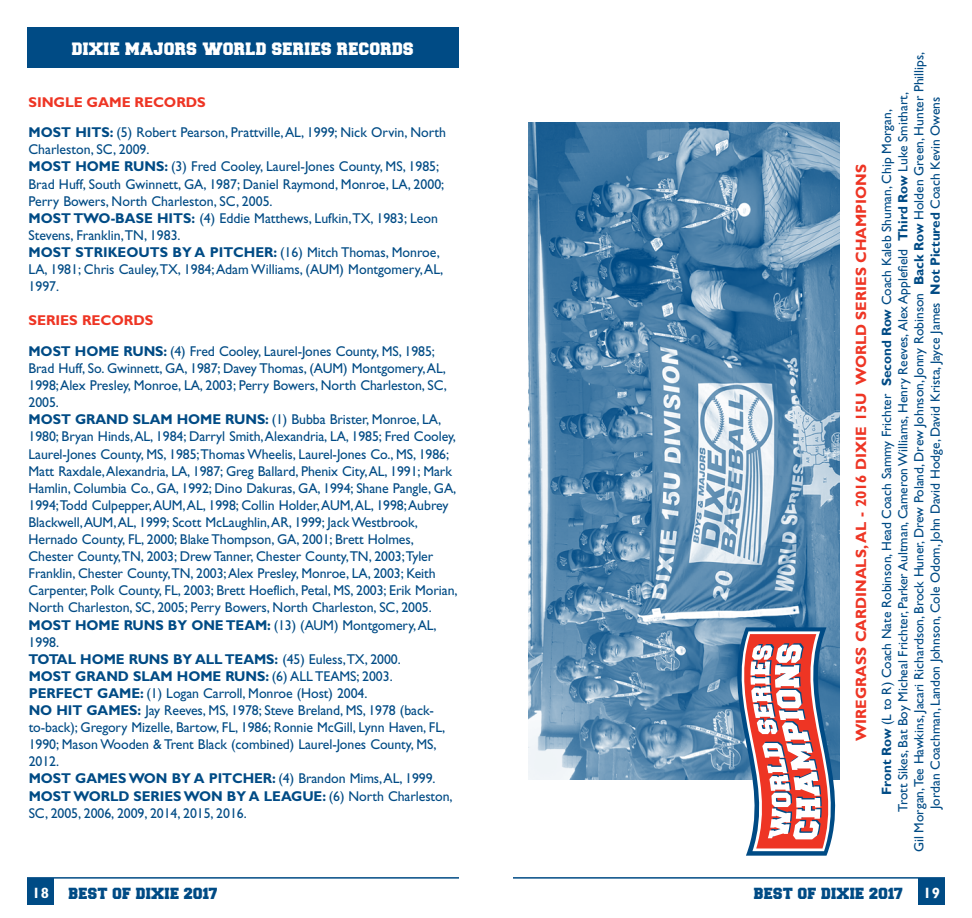
<style>
.page{position:relative;width:972px;height:918px;background:#fff}
.page>*{position:absolute;margin:0;border:0;box-sizing:border-box;transform-origin:0 0}
.t1{font:700 15px "Gill Sans";color:#ee3524}
.t2{font:900 15px "College";letter-spacing:.02em;color:#fff}
.t3{font:700 15px "Gill Sans";color:#fff}
.t4{font:14.25px/17.1px "Gill Sans";letter-spacing:-.005em;color:#004b85}
.t5{font:13.5px/16.2px "Gill Sans";color:#004b85;text-align:center}
.t6{font:900 13.5px "College";letter-spacing:.02em;color:#004b85}
.s1{font-weight:700;color:#ee3524}
.s2{font-weight:700}
</style>
<div class="page">
<img style="left:528px;top:122px;width:312px;height:657px">
<div style="left:918px;top:878px;width:27px;height:27px;background:#004b85"></div>
<div style="left:27px;top:878px;width:27px;height:27px;background:#004b85"></div>
<hr style="left:27px;top:877px;width:432px;height:2px;background:#004b85">
<hr style="left:513px;top:877px;width:432px;height:2px;background:#004b85">
<div style="left:27px;top:27px;width:432px;height:41px;background:#004b85"></div>
<svg style="left:737px;top:627px;width:98px;height:229px"></svg>
<p class="t2" style="left:72px;top:42px;width:343px">DIXIE MAJORS WORLD SERIES RECORDS</p>
<p class="t4" style="left:28px;top:87px;width:419px;line-height:30.6px"><span class="s1">SINGLE GAME RECORDS<br></span><span class="s2">MOST HITS:</span> (5) Robert Pearson, Prattville,AL, 1999; Nick Orvin, North</p>
<p class="t4" style="left:29px;top:141px;width:417px">Charleston, SC, 2009.<br><span class="s2">MOST HOME RUNS:</span> (3) Fred Cooley, Laurel-Jones County, MS, 1985; Brad Huff, South Gwinnett, GA, 1987; Daniel Raymond, Monroe, LA, 2000; Perry Bowers, North Charleston, SC, 2005.<br><span class="s2">MOST TWO-BASE HITS:</span> (4) Eddie Matthews, Lufkin,TX, 1983; Leon Stevens, Franklin,TN, 1983.<br><span class="s2">MOST STRIKEOUTS BY A PITCHER:</span> (16) Mitch Thomas, Monroe, LA, 1981; Chris Cauley,TX, 1984;Adam Williams, (AUM) Montgomery,AL, 1997.</p>
<p class="t4" style="left:28px;top:305px;width:408px;line-height:30.6px"><span class="s1">SERIES RECORDS<br></span><span class="s2">MOST HOME RUNS:</span> (4) Fred Cooley, Laurel-Jones County, MS, 1985;</p>
<p class="t4" style="left:29px;top:360px;width:431px">Brad Huff, So. Gwinnett, GA, 1987; Davey Thomas, (AUM) Montgomery,AL, 1998;Alex Presley, Monroe, LA, 2003; Perry Bowers, North Charleston, SC, 2005.<br><span class="s2">MOST GRAND SLAM HOME RUNS:</span> (1) Bubba Brister, Monroe, LA, 1980; Bryan Hinds,AL, 1984; Darryl Smith,Alexandria, LA, 1985; Fred Cooley, Laurel-Jones County, MS, 1985;Thomas Wheelis, Laurel-Jones Co., MS, 1986; Matt Raxdale,Alexandria, LA, 1987; Greg Ballard, Phenix City,AL, 1991; Mark Hamlin, Columbia Co., GA, 1992; Dino Dakuras, GA, 1994; Shane Pangle, GA, 1994;Todd Culpepper,AUM,AL, 1998; Collin Holder,AUM,AL, 1998;Aubrey Blackwell,AUM,AL, 1999; Scott McLaughlin,AR, 1999; Jack Westbrook, Hernado County, FL, 2000; Blake Thompson, GA, 2001; Brett Holmes, Chester County,TN, 2003; Drew Tanner, Chester County,TN, 2003;Tyler Franklin, Chester County,TN, 2003;Alex Presley, Monroe, LA, 2003; Keith Carpenter, Polk County, FL, 2003; Brett Hoeflich, Petal, MS, 2003; Erik Morian, North Charleston, SC, 2005; Perry Bowers, North Charleston, SC, 2005.<br><span class="s2">MOST HOME RUNS BY ONE TEAM:</span> (13) (AUM) Montgomery,AL, 1998.<br><span class="s2">TOTAL HOME RUNS BY ALL TEAMS:</span> (45) Euless,TX, 2000.<br><span class="s2">MOST GRAND SLAM HOME RUNS:</span> (6) ALL TEAMS; 2003.<br><span class="s2">PERFECT GAME:</span> (1) Logan Carroll, Monroe (Host) 2004.<br><span class="s2">NO HIT GAMES:</span> Jay Reeves, MS, 1978; Steve Breland, MS, 1978 (back&shy;to-back); Gregory Mizelle, Bartow, FL, 1986; Ronnie McGill, Lynn Haven, FL, 1990; Mason Wooden &amp; Trent Black (combined) Laurel-Jones County, MS, 2012.<br><span class="s2">MOST GAMES WON BY A PITCHER:</span> (4) Brandon Mims,AL, 1999.<br><span class="s2">MOST WORLD SERIES WON BY A LEAGUE:</span> (6) North Charleston, SC, 2005, 2006, 2009, 2014, 2015, 2016.</p>
<p class="t1" style="left:852px;top:741px;width:579px;rotate:-90deg">WIREGRASS CARDINALS, AL - 2016 DIXIE 15U WORLD SERIES CHAMPIONS</p>
<p class="t5" style="left:879px;top:852px;width:802px;rotate:-90deg"><span class="s2">Front Row</span> (L to R) Coach Nate Robinson, Head Coach Sammy Frichter <span class="s2">Second Row</span> Coach Kaleb Shuman, Chip Morgan,<br>Trott Sikes, Bat Boy Micheal Frichter, Parker Aultman, CameronWilliams, Henry Reeves, Alex Applefield <span class="s2">Third Row</span> Luke Smithart,<br>Gil Morgan,Tee Hawkins, Jacari Richardson, Brock Huner, Drew Poland, Drew Johnson, Jonny Robinson <span class="s2">Back Row</span> Holden Green, Hunter Phillips, Jordan Coachman, Landon Johnson, Cole Odom, John David Hodge, David Krista, Jayce James <span class="s2">Not Pictured</span> Coach Kevin Owens</p>
<p class="t3" style="left:32px;top:884px;width:18px">18</p>
<p class="t6" style="left:69px;top:888px;width:150px">BEST OF DIXIE 2017</p>
<p class="t6" style="left:754px;top:888px;width:150px">BEST OF DIXIE 2017</p>
<p class="t3" style="left:923px;top:884px;width:18px">19</p>
</div>
